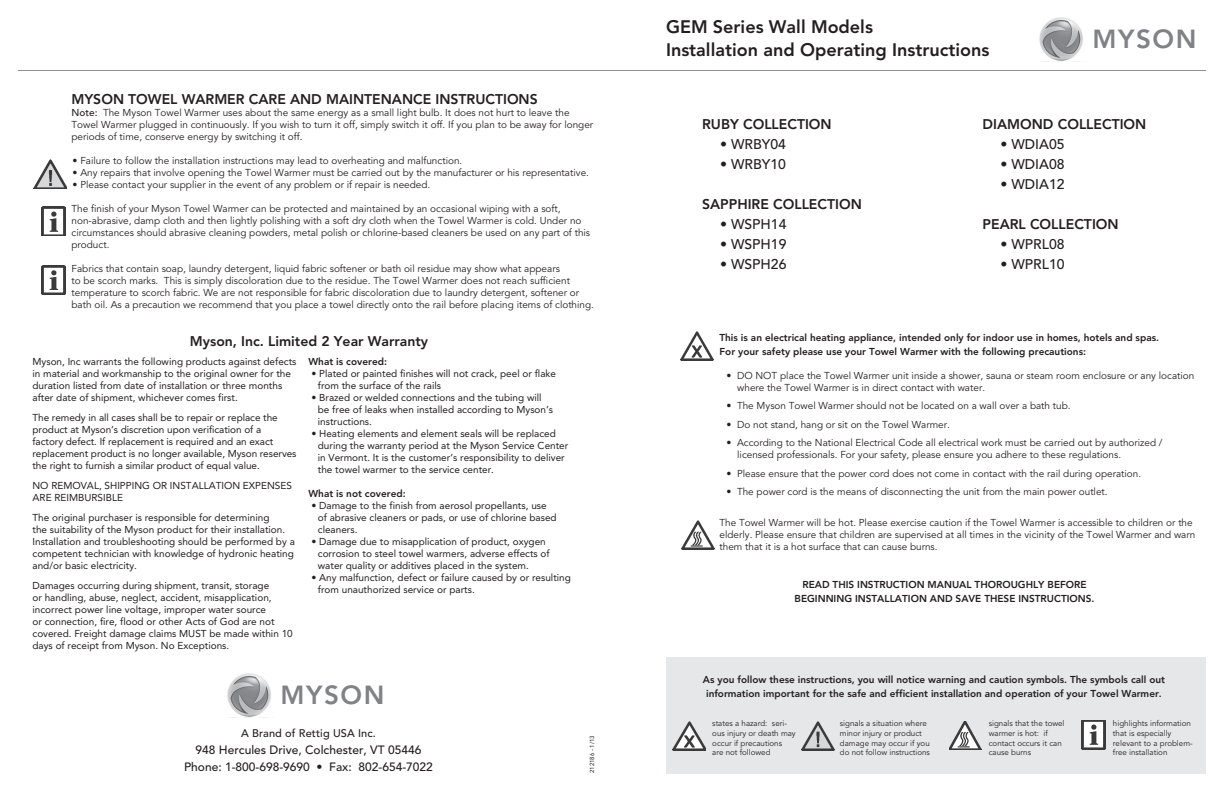
<style>
.page{position:relative;width:1224px;height:792px;background:#fff}
.page>*{position:absolute;margin:0;border:0;box-sizing:border-box;transform-origin:0 0}
.t1{font:800 26px "Avenir";letter-spacing:.06em;color:#808285}
.t2{font:800 18px/23px "Avenir";color:#231f20}
.t3{font:800 14px "Avenir";color:#231f20}
.t4{font:500 14px "Avenir";color:#231f20}
.t5{font:500 12px/17px "Avenir";color:#231f20;text-align:center}
.t6{font:500 11px "Avenir";letter-spacing:.01em;color:#231f20}
.t7{font:10px/12px "Avenir";color:#231f20}
.t8{font:10px/12px "Avenir";color:#231f20}
.t9{font:800 10px/14px "Avenir";color:#231f20;text-align:center}
.t10{font:8px/9.6px "Avenir";color:#231f20}
.t11{font:6px "Avenir";color:#231f20}
.s1{font-weight:500}
</style>
<div class="page">
<hr style="left:18px;top:70px;width:1188px;height:1px;background:#231f20">
<div style="left:666px;top:658px;width:540px;height:116px;background:#e6e7e9"></div>
<img style="left:673px;top:721px;width:33px;height:29px">
<img style="left:801px;top:722px;width:33px;height:28px">
<img style="left:949px;top:721px;width:33px;height:29px">
<img style="left:1082px;top:720px;width:23px;height:30px">
<img style="left:681px;top:331px;width:33px;height:29px">
<img style="left:682px;top:521px;width:32px;height:28px">
<img style="left:1039px;top:17px;width:44px;height:45px">
<img style="left:34px;top:160px;width:33px;height:29px">
<img style="left:42px;top:207px;width:23px;height:29px">
<img style="left:42px;top:265px;width:23px;height:30px">
<img style="left:227px;top:673px;width:44px;height:44px">
<h3 class="t3" style="left:72px;top:93px;width:468px">MYSON TOWEL WARMER CARE AND MAINTENANCE INSTRUCTIONS</h3>
<p class="t7" style="left:72px;top:108px;width:523px"><span class="s1">Note:</span> The Myson Towel Warmer uses about the same energy as a small light bulb. It does not hurt to leave the<br>Towel Warmer plugged in continuously. If you wish to turn it off, simply switch it off. If you plan to be away for longer periods of time, conserve energy by switching it off.</p>
<p class="t7" style="left:73px;top:156px;width:391px">• Failure to follow the installation instructions may lead to overheating and malfunction.</p>
<p class="t7" style="left:73px;top:168px;width:518px">• Any repairs that involve opening the Towel Warmer must be carried out by the manufacturer or his representative.</p>
<p class="t7" style="left:73px;top:180px;width:359px">• Please contact your supplier in the event of any problem or if repair is needed.</p>
<p class="t7" style="left:72px;top:204px;width:520px">The finish of your Myson Towel Warmer can be protected and maintained by an occasional wiping with a soft, non-abrasive, damp cloth and then lightly polishing with a soft dry cloth when the Towel Warmer is cold. Under no circumstances should abrasive cleaning powders, metal polish or chlorine-based cleaners be used on any part of this product.</p>
<p class="t7" style="left:72px;top:264px;width:524px">Fabrics that contain soap, laundry detergent, liquid fabric softener or bath oil residue may show what appears<br>to be scorch marks. This is simply discoloration due to the residue. The Towel Warmer does not reach sufficient temperature to scorch fabric. We are not responsible for fabric discoloration due to laundry detergent, softener or bath oil. As a precaution we recommend that you place a towel directly onto the rail before placing items of clothing.</p>
<h3 class="t3" style="left:190px;top:335px;width:240px">Myson, Inc. Limited 2 Year Warranty</h3>
<p class="t8" style="left:33px;top:357px;width:265px">Myson, Inc warrants the following products against defects in material and workmanship to the original owner for the duration listed from date of installation or three months after date of shipment, whichever comes first.</p>
<p class="t8" style="left:33px;top:412px;width:266px">The remedy in all cases shall be to repair or replace the product at Myson’s discretion upon verification of a<br>factory defect. If replacement is required and an exact replacement product is no longer available, Myson reserves the right to furnish a similar product of equal value.</p>
<p class="t8" style="left:33px;top:480px;width:261px">NO REMOVAL, SHIPPING OR INSTALLATION EXPENSES<br>ARE REIMBURSIBLE</p>
<p class="t8" style="left:33px;top:512px;width:264px">The original purchaser is responsible for determining<br>the suitability of the Myson product for their installation.<br>Installation and troubleshooting should be performed by a competent technician with knowledge of hydronic heating and/or basic electricity.</p>
<p class="t8" style="left:33px;top:580px;width:262px">Damages occurring during shipment, transit, storage<br>or handling, abuse, neglect, accident, misapplication, incorrect power line voltage, improper water source<br>or connection, fire, flood or other Acts of God are not covered. Freight damage claims MUST be made within 10 days of receipt from Myson. No Exceptions.</p>
<p class="t9" style="left:309px;top:356px;width:80px">What is covered:</p>
<p class="t8" style="left:318px;top:369px;width:240px;text-indent:-6px">• Plated or painted finishes will not crack, peel or flake from the surface of the rails</p>
<p class="t8" style="left:318px;top:393px;width:237px;text-indent:-6px">• Brazed or welded connections and the tubing will be free of leaks when installed according to Myson’s instructions.</p>
<p class="t8" style="left:318px;top:429px;width:252px;text-indent:-6px">• Heating elements and element seals will be replaced during the warranty period at the Myson Service Center in Vermont. It is the customer’s responsibility to deliver the towel warmer to the service center.</p>
<p class="t9" style="left:309px;top:488px;width:99px">What is not covered:</p>
<p class="t8" style="left:318px;top:501px;width:240px;text-indent:-6px">• Damage to the finish from aerosol propellants, use of abrasive cleaners or pads, or use of chlorine based cleaners.</p>
<p class="t8" style="left:318px;top:537px;width:233px;text-indent:-6px">• Damage due to misapplication of product, oxygen corrosion to steel towel warmers, adverse effects of water quality or additives placed in the system.</p>
<p class="t8" style="left:318px;top:573px;width:255px;text-indent:-6px">• Any malfunction, defect or failure caused by or resulting from unauthorized service or parts.</p>
<h1 class="t1" style="left:280px;top:684px;width:105px">MYSON</h1>
<p class="t6" style="left:241px;top:728px;width:137px">A Brand of Rettig USA Inc.</p>
<p class="t5" style="left:184px;top:742px;width:250px">948 Hercules Drive, Colchester, VT 05446<br>Phone: 1-800-698-9690 • Fax: 802-654-7022</p>
<p class="t11" style="left:590px;top:773px;width:39px;rotate:-90deg">212186 - 1/13</p>
<h2 class="t2" style="left:666px;top:17px;width:325px">GEM Series Wall Models<br>Installation and Operating Instructions</h2>
<h1 class="t1" style="left:1093px;top:29px;width:105px">MYSON</h1>
<h3 class="t3" style="left:702px;top:118px;width:131px">RUBY COLLECTION</h3>
<h3 class="t4" style="left:720px;top:138px;width:67px">• WRBY04</h3>
<h3 class="t4" style="left:720px;top:158px;width:67px">• WRBY10</h3>
<h3 class="t3" style="left:702px;top:198px;width:161px">SAPPHIRE COLLECTION</h3>
<h3 class="t4" style="left:720px;top:218px;width:68px">• WSPH14</h3>
<h3 class="t4" style="left:720px;top:238px;width:68px">• WSPH19</h3>
<h3 class="t4" style="left:720px;top:258px;width:68px">• WSPH26</h3>
<h3 class="t3" style="left:983px;top:118px;width:165px">DIAMOND COLLECTION</h3>
<h3 class="t4" style="left:1001px;top:138px;width:66px">• WDIA05</h3>
<h3 class="t4" style="left:1001px;top:158px;width:66px">• WDIA08</h3>
<h3 class="t4" style="left:1001px;top:178px;width:66px">• WDIA12</h3>
<h3 class="t3" style="left:983px;top:218px;width:138px">PEARL COLLECTION</h3>
<h3 class="t4" style="left:1001px;top:238px;width:66px">• WPRL08</h3>
<h3 class="t4" style="left:1001px;top:258px;width:66px">• WPRL10</h3>
<p class="t9" style="left:720px;top:331px;width:441px;text-align:left">This is an electrical heating appliance, intended only for indoor use in homes, hotels and spas.<br>For your safety please use your Towel Warmer with the following precautions:</p>
<p class="t7" style="left:737px;top:370px;width:459px;text-indent:-11px">• DO NOT place the Towel Warmer unit inside a shower, sauna or steam room enclosure or any location where the Towel Warmer is in direct contact with water.</p>
<p class="t7" style="left:726px;top:401px;width:346px">• The Myson Towel Warmer should not be located on a wall over a bath tub.</p>
<p class="t7" style="left:726px;top:419px;width:225px">• Do not stand, hang or sit on the Towel Warmer.</p>
<p class="t7" style="left:737px;top:438px;width:427px;text-indent:-11px">• According to the National Electrical Code all electrical work must be carried out by authorized / licensed professionals. For your safety, please ensure you adhere to these regulations.</p>
<p class="t7" style="left:726px;top:468px;width:416px">• Please ensure that the power cord does not come in contact with the rail during operation.</p>
<p class="t7" style="left:726px;top:487px;width:383px">• The power cord is the means of disconnecting the unit from the main power outlet.</p>
<p class="t7" style="left:720px;top:517px;width:477px">The Towel Warmer will be hot. Please exercise caution if the Towel Warmer is accessible to children or the elderly. Please ensure that children are supervised at all times in the vicinity of the Towel Warmer and warn them that it is a hot surface that can cause burns.</p>
<p class="t9" style="left:795px;top:578px;width:301px">READ THIS INSTRUCTION MANUAL THOROUGHLY BEFORE<br>BEGINNING INSTALLATION AND SAVE THESE INSTRUCTIONS.</p>
<p class="t9" style="left:703px;top:673px;width:464px">As you follow these instructions, you will notice warning and caution symbols. The symbols call out information important for the safe and efficient installation and operation of your Towel Warmer.</p>
<p class="t10" style="left:712px;top:720px;width:85px">states a hazard: seri&shy;ous injury or death may occur if precautions<br>are not followed</p>
<p class="t10" style="left:840px;top:720px;width:92px">signals a situation where minor injury or product damage may occur if you do not follow instructions</p>
<p class="t10" style="left:1113px;top:720px;width:81px">highlights information that is especially relevant to a problem&shy;free installation</p>
<p class="t10" style="left:989px;top:720px;width:77px">signals that the towel warmer is hot: if contact occurs it can cause burns</p>
</div>
